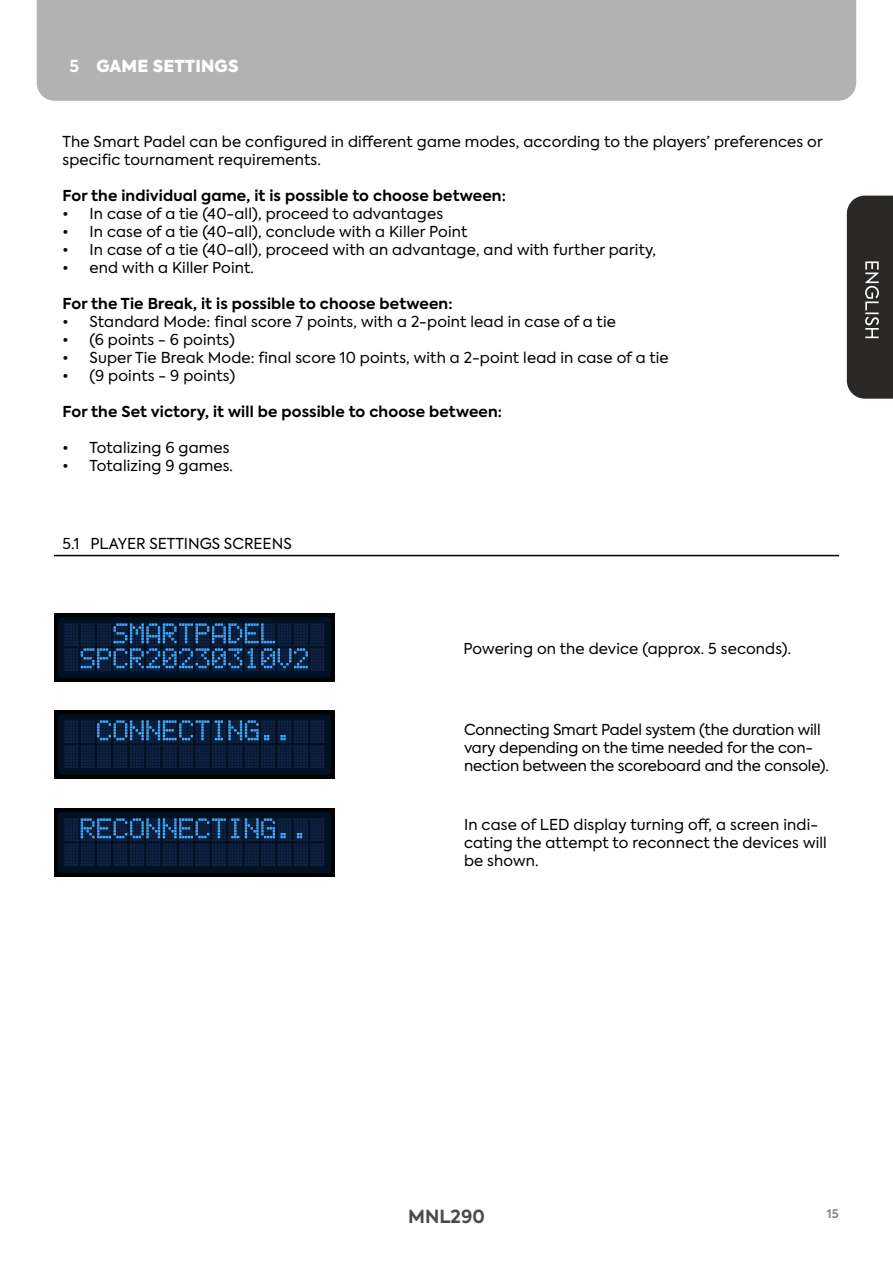
<style>
.page{position:relative;width:893px;height:1263px;background:#fff}
.page>*{position:absolute;margin:0;border:0;box-sizing:border-box;transform-origin:0 0}
.t1{font:700 18px "Axiforma";color:#4d4948}
.t2{font:900 16.5px "Axiforma";letter-spacing:.01em;color:#fff}
.t3{font:15px/18px "Axiforma";letter-spacing:.01em;color:#000}
.t4{font:700 15px "Axiforma";letter-spacing:.01em;color:#000}
.t5{font:15px/18px "Axiforma";letter-spacing:-.01em;color:#000}
.t6{font:700 12px "Axiforma";color:#8a8989}
.s1{font-weight:700}
</style>
<div class="page">
<svg style="left:847px;top:196px;width:46px;height:203px;background:#353331"></svg>
<div style="left:37px;top:0;width:819px;height:101px;background:#b3b2b2"></div>
<hr style="left:54px;top:555px;width:785px;height:1px;background:#000">
<img style="left:54px;top:614px;width:280px;height:68px">
<img style="left:54px;top:711px;width:280px;height:68px">
<img style="left:54px;top:808px;width:280px;height:68px">
<p class="t2" style="left:70px;top:54px;width:171px"><span class="s1">5</span> GAME SETTINGS</p>
<p class="t3" style="left:63px;top:133px;width:762px">The Smart Padel can be configured in different game modes, according to the players’ preferences or specific tournament requirements.</p>
<p class="t4" style="left:63px;top:186px;width:445px">For the individual game, it is possible to choose between:</p>
<p class="t3" style="left:63px;top:205px;width:382px">• In case of a tie (40-all), proceed to advantages</p>
<p class="t3" style="left:63px;top:223px;width:406px">• In case of a tie (40-all), conclude with a Killer Point</p>
<p class="t3" style="left:63px;top:241px;width:595px">• In case of a tie (40-all), proceed with an advantage, and with further parity,</p>
<p class="t3" style="left:63px;top:259px;width:193px">• end with a Killer Point.</p>
<p class="t4" style="left:63px;top:294px;width:391px">For the Tie Break, it is possible to choose between:</p>
<p class="t3" style="left:63px;top:313px;width:555px">• Standard Mode: final score 7 points, with a 2-point lead in case of a tie</p>
<p class="t3" style="left:63px;top:331px;width:174px">• (6 points - 6 points)</p>
<p class="t3" style="left:63px;top:349px;width:608px">• Super Tie Break Mode: final score 10 points, with a 2-point lead in case of a tie</p>
<p class="t3" style="left:63px;top:367px;width:174px">• (9 points - 9 points)</p>
<p class="t4" style="left:63px;top:402px;width:441px">For the Set victory, it will be possible to choose between:</p>
<p class="t3" style="left:63px;top:439px;width:168px">• Totalizing 6 games</p>
<p class="t3" style="left:63px;top:457px;width:172px">• Totalizing 9 games.</p>
<p class="t3" style="left:63px;top:535px;width:231px">5.1 PLAYER SETTINGS SCREENS</p>
<p class="t3" style="left:463px;top:640px;width:329px">Powering on the device (approx. 5 seconds).</p>
<p class="t5" style="left:464px;top:721px;width:367px">Connecting Smart Padel system (the duration will vary depending on the time needed for the con&shy;nection between the scoreboard and the console).</p>
<p class="t3" style="left:464px;top:816px;width:364px">In case of LED display turning off, a screen indi&shy;cating the attempt to reconnect the devices will be shown.</p>
<p class="t1" style="left:408px;top:1204px;width:78px">MNL290</p>
<p class="t6" style="left:827px;top:1206px;width:14px">15</p>
</div>
